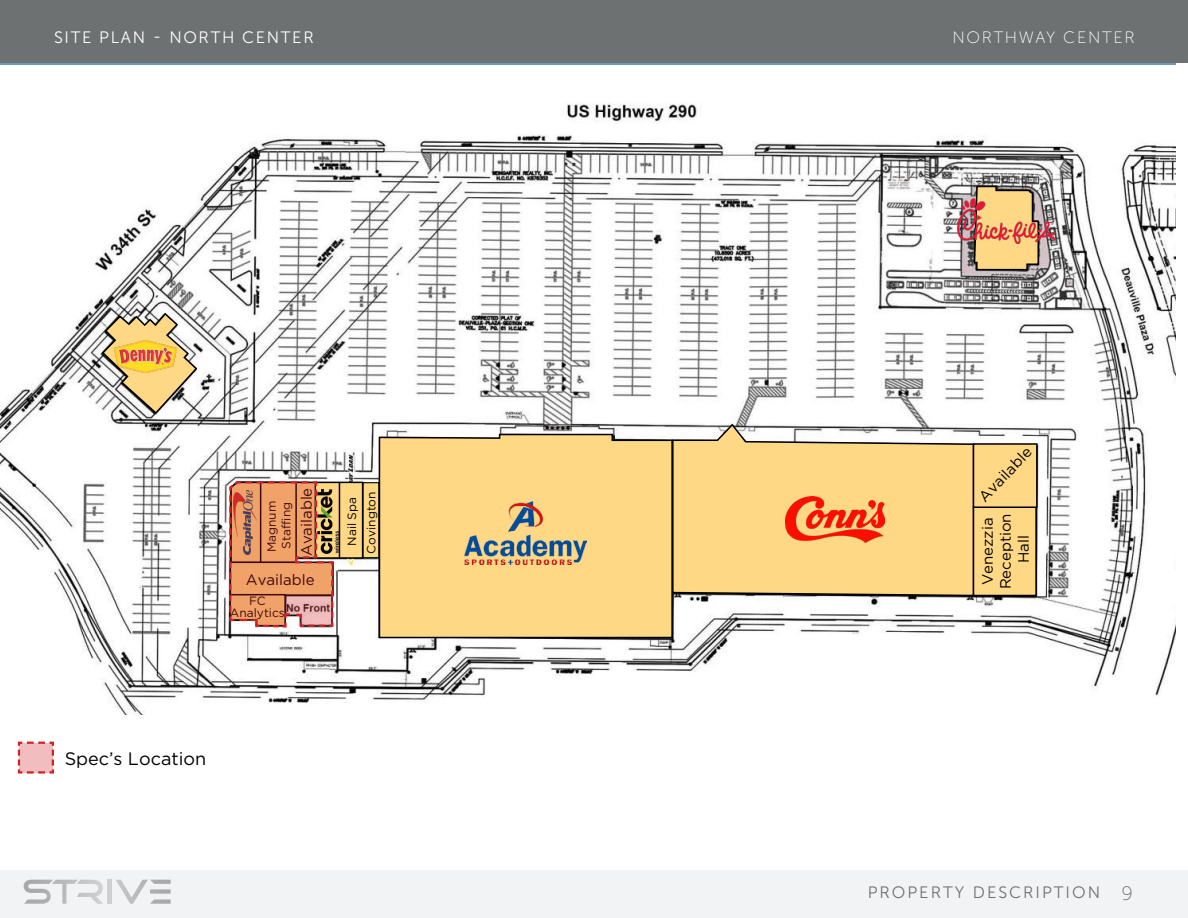
<style>
.page{position:relative;width:1188px;height:918px;background:#fff}
.page>*{position:absolute;margin:0;border:0;box-sizing:border-box;transform-origin:0 0}
.t1{font:18px "Gotham";color:#000}
.t2{font:16.5px "Museo Sans 300";letter-spacing:.12em;color:#6e7171}
.t3{font:16.5px "Museo Sans 300";letter-spacing:.1em;color:#fff}
.t4{font:16.5px "Museo Sans 100";letter-spacing:.1em;color:#fff}
.t5{font:15px/18px "Gotham";color:#000;text-align:center}
.t6{font:12px/14.4px "Gotham";color:#000}
.s1{font-family:"Museo Sans 100";font-size:19.5px}
</style>
<div class="page">
<div style="left:0;top:870px;width:1188px;height:48px;background:#f1f3f4"></div>
<div style="left:0;top:0;width:1188px;height:63px;background:#6e7171"></div>
<svg style="left:24px;top:880px;width:79px;height:24px"></svg>
<hr style="left:108px;top:880px;width:4px;height:24px;background:#cdcfd0">
<svg style="left:116px;top:880px;width:55px;height:24px"></svg>
<img style="left:0;top:63px;width:1175px;height:652px">
<svg style="left:973px;top:185px;width:67px;height:86px;background:#ceb176"></svg>
<svg style="left:101px;top:312px;width:97px;height:103px"></svg>
<img style="left:114px;top:341px;width:63px;height:31px">
<img style="left:957px;top:199px;width:99px;height:44px">
<div style="left:378px;top:433px;width:296px;height:206px;background:#ffd885"></div>
<img style="left:465px;top:501px;width:122px;height:63px">
<svg style="left:671px;top:423px;width:304px;height:174px;background:#f3d28b"></svg>
<img style="left:786px;top:497px;width:98px;height:46px">
<div style="left:974px;top:507px;width:62px;height:89px;background:#ffd885"></div>
<div style="left:973px;top:506px;width:64px;height:90px;border:2px solid #000"></div>
<div style="left:974px;top:444px;width:63px;height:63px;background:#ffd885"></div>
<div style="left:973px;top:443px;width:65px;height:65px;border:2px solid #000"></div>
<div style="left:363px;top:483px;width:16px;height:75px;background:#ffd885"></div>
<div style="left:363px;top:482px;width:16px;height:76px;border:1px solid #000"></div>
<svg style="left:17px;top:741px;width:37px;height:33px"></svg>
<svg style="left:228px;top:480px;width:136px;height:149px;background:#d9a078"></svg>
<p class="t3" style="left:54px;top:28px;width:261px">SITE PLAN - NORTH CENTER</p>
<p class="t4" style="left:952px;top:28px;width:184px">NORTHWAY CENTER</p>
<p class="t5" style="left:297px;top:556px;width:70px;rotate:-90deg">Available</p>
<p class="t6" style="left:264px;top:552px;width:53px;rotate:-90deg">Magnum<br>Staffing</p>
<p class="t6" style="left:364px;top:554px;width:64px;rotate:-90deg">Covington</p>
<p class="t5" style="left:246px;top:570px;width:70px">Available</p>
<p class="t6" style="left:230px;top:595px;width:56px;line-height:12px;text-align:center">FC<br>Analytics</p>
<p class="t6" style="left:345px;top:546px;width:50px;rotate:-90deg">Nail Spa</p>
<p class="t1" style="left:65px;top:748px;width:143px">Spec’s Location</p>
<p class="t5" style="left:975px;top:492px;width:70px;rotate:-46deg">Available</p>
<p class="t5" style="left:978px;top:589px;width:78px;rotate:-90deg">Venezzia<br>Reception<br>Hall</p>
<p class="t2" style="left:868px;top:883px;width:267px">PROPERTY DESCRIPTION <span class="s1">9</span></p>
</div>
